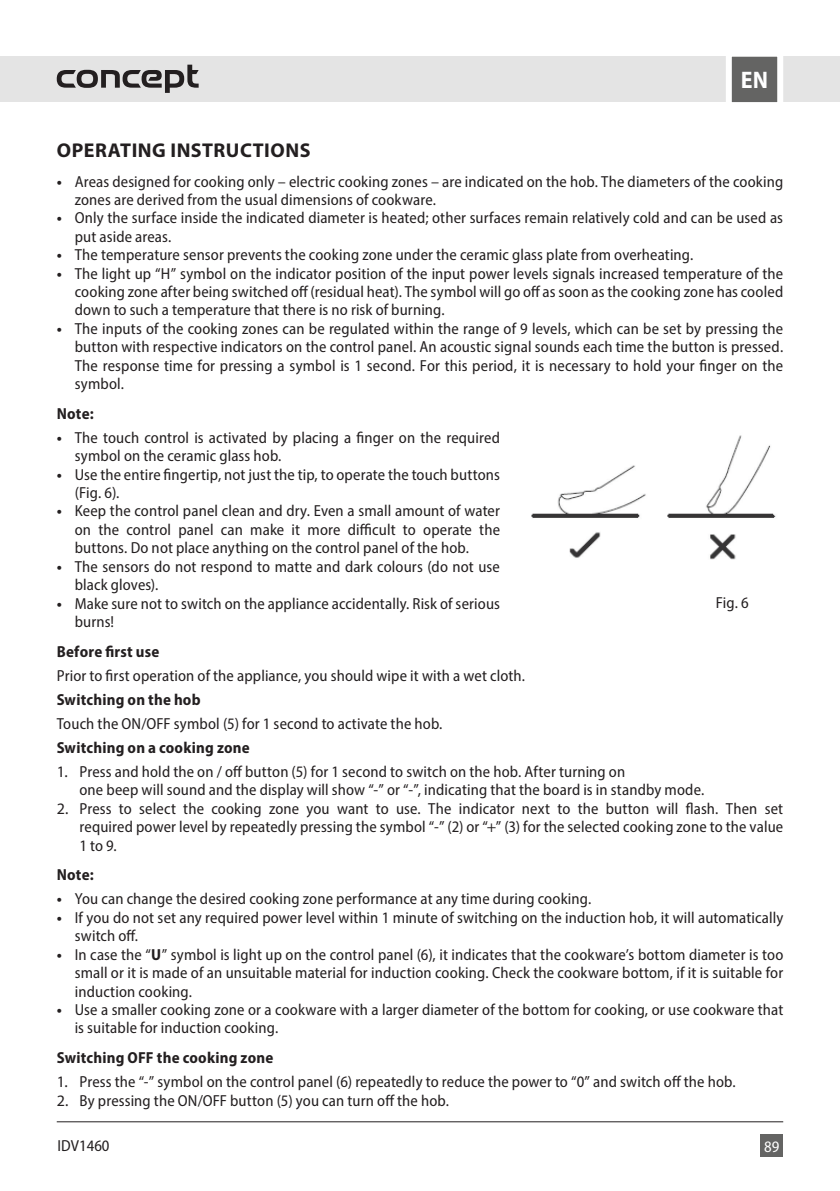
<style>
.page{position:relative;width:840px;height:1191px;background:#fff}
.page>*{position:absolute;margin:0;border:0;box-sizing:border-box;transform-origin:0 0}
.t1{font:700 semi-condensed 24px "Myriad Pro";color:#fff}
.t2{font:700 20px "Myriad Pro";letter-spacing:.025em;color:#231f20}
.t3{font:semi-condensed 16px/18.4px "Myriad Pro";letter-spacing:.01em;color:#231f20}
.t4{font:700 semi-condensed 16px "Myriad Pro";letter-spacing:.015em;color:#231f20}
.t5{font:semi-condensed 16px "Myriad Pro";color:#fff}
.s1{font-weight:700}
.s2{font-stretch:normal}
</style>
<div class="page">
<div style="left:0;top:57px;width:839px;height:45px;background:#e4e4e4"></div>
<div style="left:760px;top:1134px;width:22px;height:23px;background:#646463"></div>
<svg style="left:722px;top:56px;width:63px;height:47px;background:#909090"></svg>
<hr style="left:57px;top:1121px;width:725px;height:1px;background:#231f20">
<svg style="left:57px;top:65px;width:141px;height:28px"></svg>
<img style="left:531px;top:435px;width:245px;height:125px">
<h1 class="t1" style="left:740px;top:65px;width:29px">EN</h1>
<p class="t2" style="left:57px;top:137px;width:255px">OPERATING INSTRUCTIONS</p>
<p class="t3" style="left:75px;top:172px;width:709px;text-indent:-18px"><span class="s1">•</span> Areas designed for cooking only – electric cooking zones – are indicated on the hob. The diameters of the cooking zones are derived from the usual dimensions of cookware.</p>
<p class="t3" style="left:75px;top:208px;width:709px;text-indent:-18px"><span class="s1">•</span> Only the surface inside the indicated diameter is heated; other surfaces remain relatively cold and can be used as put aside areas.</p>
<p class="t3" style="left:57px;top:245px;width:638px"><span class="s1">•</span> The temperature sensor prevents the cooking zone under the ceramic glass plate from overheating.</p>
<p class="t3" style="left:75px;top:264px;width:709px;text-align:justify;text-indent:-18px"><span class="s1">•</span> The light up “H” symbol on the indicator position of the input power levels signals increased temperature of the cooking zone after being switched off (residual heat). The symbol will go off as soon as the cooking zone has cooled down to such a temperature that there is no risk of burning.</p>
<p class="t3" style="left:75px;top:319px;width:709px;text-align:justify;text-indent:-18px"><span class="s1">•</span> The inputs of the cooking zones can be regulated within the range of 9 levels, which can be set by pressing the button with respective indicators on the control panel. An acoustic signal sounds each time the button is pressed.<br>The response time for pressing a symbol is 1 second. For this period, it is necessary to hold your finger on the symbol.</p>
<p class="t4" style="left:57px;top:403px;width:39px">Note:</p>
<p class="t3" style="left:75px;top:428px;width:426px;text-indent:-18px"><span class="s1">•</span> The touch control is activated by placing a finger on the required symbol on the ceramic glass hob.</p>
<p class="t3" style="left:75px;top:465px;width:426px;text-indent:-18px"><span class="s1">•</span> Use the entire fingertip, not just the tip, to operate the touch buttons (Fig. 6).</p>
<p class="t3" style="left:75px;top:502px;width:426px;text-align:justify;text-indent:-18px"><span class="s1">•</span> Keep the control panel clean and dry. Even a small amount of water on the control panel can make it more difficult to operate the buttons. Do not place anything on the control panel of the hob.</p>
<p class="t3" style="left:75px;top:557px;width:426px;text-indent:-18px"><span class="s1">•</span> The sensors do not respond to matte and dark colours (do not use black gloves).</p>
<p class="t3" style="left:75px;top:594px;width:426px;text-indent:-18px"><span class="s1">•</span> Make sure not to switch on the appliance accidentally. Risk of serious burns!</p>
<p class="t4" style="left:57px;top:641px;width:104px">Before first use</p>
<p class="t3" style="left:57px;top:666px;width:469px">Prior to first operation of the appliance, you should wipe it with a wet cloth.</p>
<p class="t4" style="left:57px;top:689px;width:145px">Switching on the hob</p>
<p class="t3" style="left:57px;top:714px;width:387px">Touch the ON/OFF symbol (5) for 1 second to activate the hob.</p>
<p class="t4" style="left:57px;top:737px;width:194px">Switching on a cooking zone</p>
<p class="t3" style="left:79px;top:762px;width:626px;text-indent:-23px"><span class="s2">1.</span> Press and hold the on / off button (5) for 1 second to switch on the hob. After turning on<br>one beep will sound and the display will show “-” or “-”, indicating that the board is in standby mode.</p>
<p class="t3" style="left:79px;top:799px;width:705px;text-align:justify;text-indent:-23px"><span class="s2">2.</span> Press to select the cooking zone you want to use. The indicator next to the button will flash. Then set required power level by repeatedly pressing the symbol “-” (2) or “+” (3) for the selected cooking zone to the value 1 to 9.</p>
<p class="t4" style="left:57px;top:864px;width:39px">Note:</p>
<p class="t3" style="left:57px;top:889px;width:536px"><span class="s1">•</span> You can change the desired cooking zone performance at any time during cooking.</p>
<p class="t3" style="left:75px;top:908px;width:709px;text-indent:-18px"><span class="s1">•</span> If you do not set any required power level within 1 minute of switching on the induction hob, it will automatically switch off.</p>
<p class="t3" style="left:75px;top:945px;width:709px;text-align:justify;text-indent:-18px"><span class="s1">•</span> In case the “<span class="s1">U</span>” symbol is light up on the control panel (6), it indicates that the cookware’s bottom diameter is too small or it is made of an unsuitable material for induction cooking. Check the cookware bottom, if it is suitable for induction cooking.</p>
<p class="t3" style="left:75px;top:1000px;width:709px;text-indent:-18px"><span class="s1">•</span> Use a smaller cooking zone or a cookware with a larger diameter of the bottom for cooking, or use cookware that is suitable for induction cooking.</p>
<p class="t4" style="left:57px;top:1047px;width:218px">Switching OFF the cooking zone</p>
<p class="t3" style="left:57px;top:1072px;width:680px"><span class="s2">1.</span> Press the “-” symbol on the control panel (6) repeatedly to reduce the power to “0” and switch off the hob.</p>
<p class="t3" style="left:57px;top:1090px;width:393px"><span class="s2">2.</span> By pressing the ON/OFF button (5) you can turn off the hob.</p>
<p class="t3" style="left:715px;top:593px;width:35px">Fig. 6</p>
<p class="t3" style="left:58px;top:1135px;width:53px">IDV1460</p>
<p class="t5" style="left:763px;top:1136px;width:17px">89</p>
</div>
